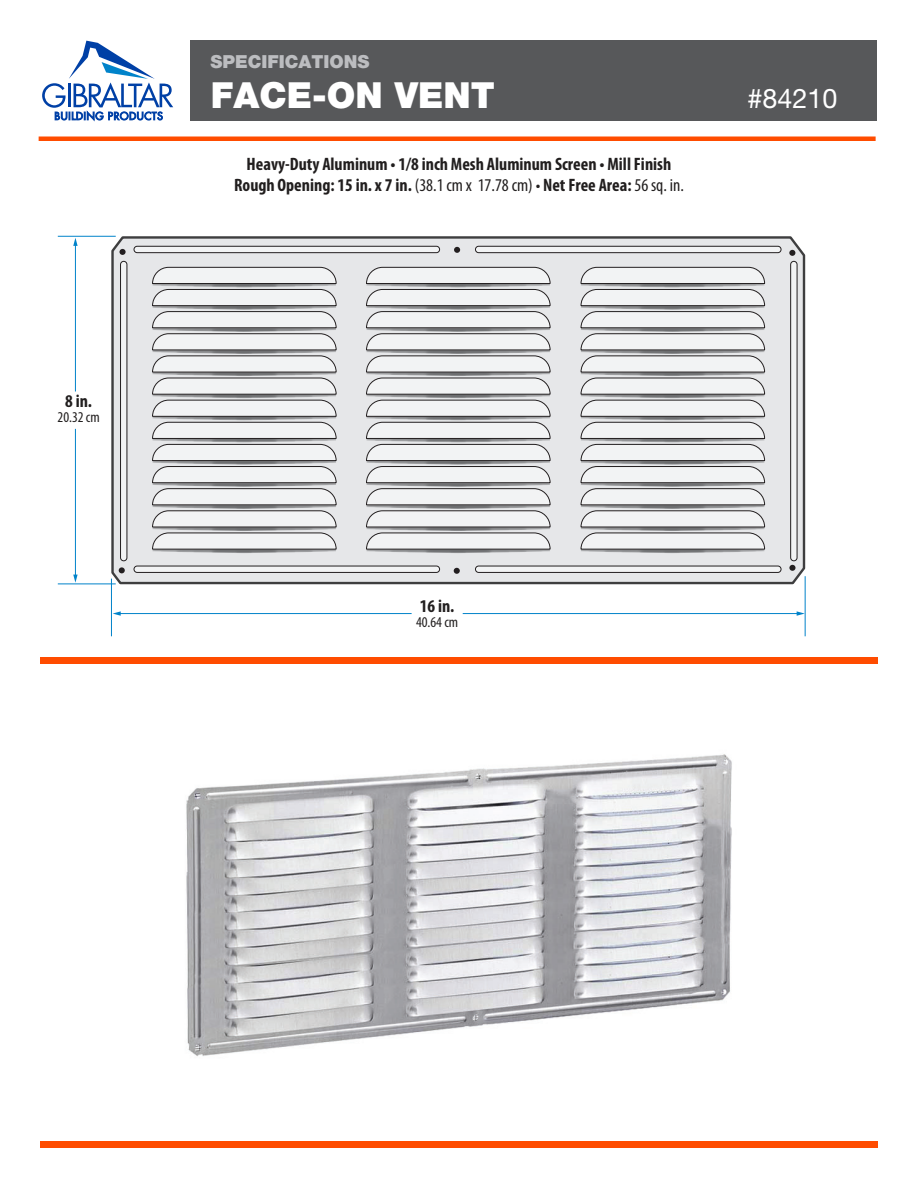
<style>
.page{position:relative;width:918px;height:1188px;background:#fff}
.page>*{position:absolute;margin:0;border:0;box-sizing:border-box;transform-origin:0 0}
.t1{font:900 36px "Helvetica Neue";color:#fff}
.t2{font:27px "Helvetica Neue";color:#fff}
.t3{font:700 condensed 18px/21.6px "Myriad Pro";color:#211e1e;text-align:center}
.t4{font:900 18px "Helvetica Neue";color:#bcbdc0}
.t5{font:condensed 15px "Myriad Pro";color:#211e1e}
.s1{font-weight:400}
</style>
<div class="page">
<div style="left:190px;top:40px;width:687px;height:81px;background:#57585a"></div>
<svg style="left:42px;top:41px;width:131px;height:80px"></svg>
<div style="left:39px;top:136px;width:837px;height:5px;background:#ff4c00"></div>
<div style="left:40px;top:1141px;width:837px;height:7px;background:#ff4c00"></div>
<div style="left:40px;top:658px;width:838px;height:6px;background:#ff4c00"></div>
<hr style="left:119px;top:613px;width:679px;height:1px;background:#0083ca">
<svg style="left:797px;top:611px;width:8px;height:5px"></svg>
<svg style="left:113px;top:611px;width:8px;height:5px"></svg>
<svg style="left:411px;top:613px;width:52px;height:1px"></svg>
<hr style="left:805px;top:576px;width:1px;height:60px;background:#0083ca">
<hr style="left:111px;top:579px;width:1px;height:57px;background:#0083ca">
<hr style="left:75px;top:244px;width:1px;height:332px;background:#0083ca">
<svg style="left:73px;top:238px;width:5px;height:8px"></svg>
<svg style="left:73px;top:575px;width:5px;height:8px"></svg>
<svg style="left:75px;top:391px;width:1px;height:38px"></svg>
<hr style="left:58px;top:236px;width:58px;height:1px;background:#0083ca">
<hr style="left:58px;top:584px;width:58px;height:1px;background:#0083ca">
<img style="left:186px;top:754px;width:546px;height:302px">
<svg style="left:110px;top:235px;width:696px;height:350px;background:#d8d9db"></svg>
<div style="left:475px;top:566px;width:306px;height:6px;background:#f2f3f4;border-radius:3px"></div>
<div style="left:475px;top:566px;width:306px;height:7px;border:1px solid #231f20;border-radius:3px"></div>
<div style="left:134px;top:566px;width:306px;height:6px;background:#f2f3f4;border-radius:3px"></div>
<div style="left:134px;top:566px;width:306px;height:7px;border:1px solid #231f20;border-radius:3px"></div>
<div style="left:119px;top:249px;width:7px;height:6px;background:#231f20;border-radius:50%"></div>
<svg style="left:454px;top:247px;width:6px;height:6px"></svg>
<svg style="left:789px;top:250px;width:6px;height:6px"></svg>
<svg style="left:119px;top:567px;width:6px;height:6px"></svg>
<svg style="left:454px;top:568px;width:6px;height:6px"></svg>
<div style="left:789px;top:565px;width:7px;height:6px;background:#231f20;border-radius:50%"></div>
<div style="left:121px;top:261px;width:6px;height:300px;background:#f2f3f4;border-radius:3px"></div>
<div style="left:120px;top:261px;width:7px;height:300px;border:1px solid #231f20;border-radius:3px"></div>
<div style="left:791px;top:261px;width:6px;height:300px;background:#f2f3f4;border-radius:3px"></div>
<div style="left:790px;top:261px;width:7px;height:300px;border:1px solid #231f20;border-radius:3px"></div>
<div style="left:475px;top:246px;width:306px;height:7px;background:#f2f3f4;border-radius:3px"></div>
<div style="left:475px;top:246px;width:306px;height:7px;border:1px solid #231f20;border-radius:3px"></div>
<div style="left:134px;top:246px;width:306px;height:7px;background:#f2f3f4;border-radius:3px"></div>
<div style="left:134px;top:246px;width:306px;height:7px;border:1px solid #231f20;border-radius:3px"></div>
<svg style="left:152px;top:267px;width:185px;height:286px"></svg>
<svg style="left:366px;top:267px;width:185px;height:286px"></svg>
<svg style="left:580px;top:267px;width:185px;height:286px"></svg>
<p class="t3" style="left:65px;top:390px;width:28px">8 in.</p>
<p class="t5" style="left:58px;top:408px;width:44px">20.32 cm</p>
<p class="t4" style="left:211px;top:51px;width:161px">SPECIFICATIONS</p>
<h1 class="t1" style="left:211px;top:74px;width:286px">FACE-ON VENT</h1>
<h2 class="t2" style="left:747px;top:82px;width:92px">#84210</h2>
<p class="t3" style="left:234px;top:153px;width:451px">Heavy-Duty Aluminum • 1/8 inch Mesh Aluminum Screen • Mill Finish<br>Rough Opening: 15 in. x 7 in. <span class="s1">(38.1 cm x 17.78 cm) •</span> Net Free Area: <span class="s1">56 sq. in.</span></p>
<p class="t3" style="left:420px;top:594px;width:36px">16 in.</p>
<p class="t5" style="left:416px;top:613px;width:44px">40.64 cm</p>
</div>
